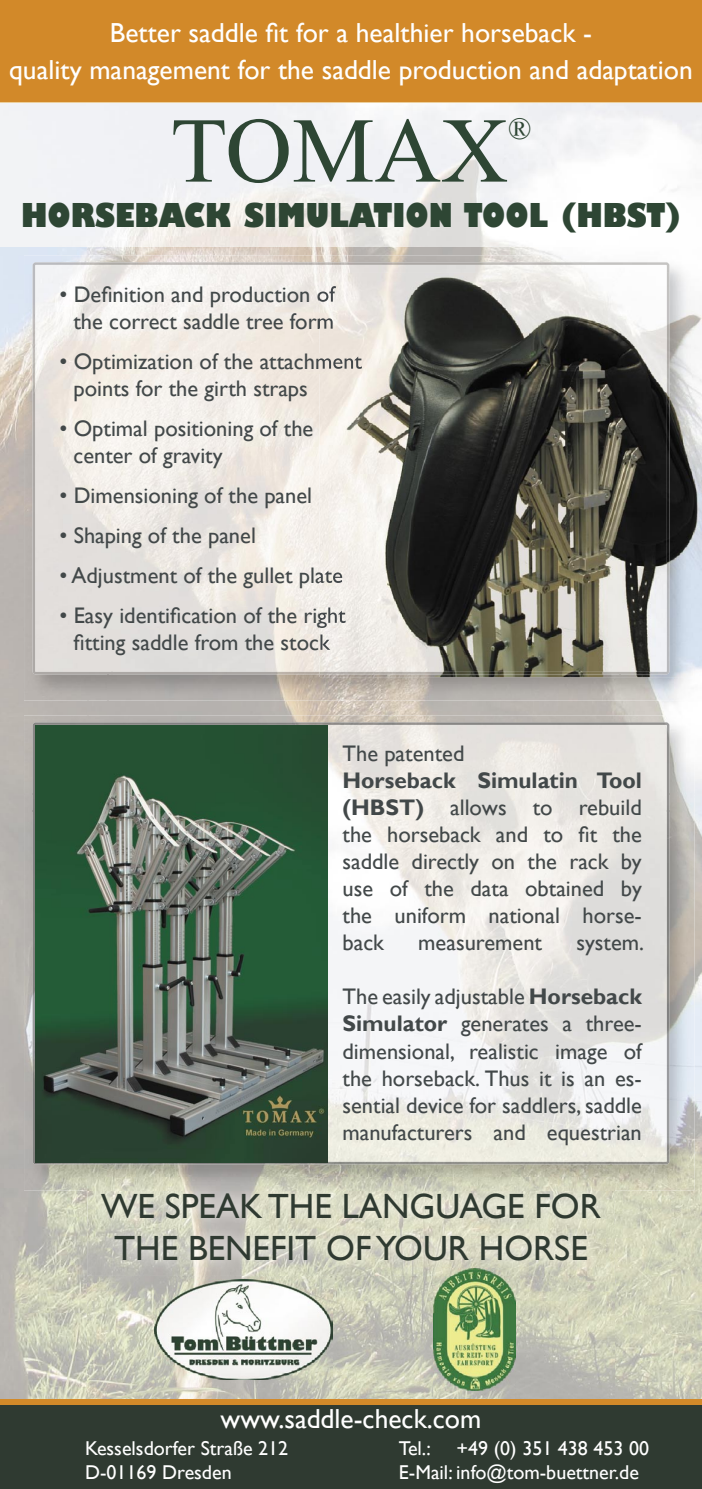
<style>
.page{position:relative;width:702px;height:1489px;background:#fff}
.page>*{position:absolute;margin:0;border:0;box-sizing:border-box;transform-origin:0 0}
.t1{font:92.5px "Times New Roman";color:#2e4634}
.t2{font:35px/42px "Gill Sans";color:#2f3a31;text-align:center}
.t3{font:800 condensed 32px "Gill Sans";color:#2e4634;scale:1.25 1}
.t4{font:30.5px "Times New Roman";color:#2e4634}
.t5{font:27.5px/37.5px "Gill Sans";color:#fff;text-align:center}
.t6{font:22.5px/27px "Gill Sans";color:#424849;text-align:justify}
.t7{font:20px/24px "Gill Sans";color:#fff}
.s1{font-weight:700}
</style>
<div class="page">
<img style="left:0;top:246px;width:88px;height:1152px">
<img style="left:87px;top:246px;width:467px;height:9px">
<img style="left:87px;top:625px;width:615px;height:171px">
<img style="left:614px;top:796px;width:88px;height:602px">
<img style="left:87px;top:1224px;width:527px;height:174px">
<img style="left:155px;top:1279px;width:177px;height:100px">
<img style="left:433px;top:1275px;width:83px;height:114px">
<div style="left:0;top:0;width:702px;height:102px;background:#d28929"></div>
<img style="left:0;top:102px;width:702px;height:144px">
<div style="left:0;top:1404px;width:702px;height:84px;background:#2f3a31"></div>
<div style="left:0;top:1398px;width:702px;height:6px;background:#d28929"></div>
<img style="left:24px;top:255px;width:657px;height:89px">
<img style="left:24px;top:344px;width:84px;height:356px">
<img style="left:108px;top:674px;width:586px;height:26px">
<img style="left:113px;top:345px;width:206px;height:246px">
<img style="left:113px;top:353px;width:206px;height:21px">
<img style="left:113px;top:567px;width:206px;height:21px">
<img style="left:33px;top:262px;width:636px;height:83px">
<img style="left:33px;top:344px;width:80px;height:330px">
<img style="left:112px;top:591px;width:207px;height:83px">
<img style="left:24px;top:715px;width:670px;height:78px">
<img style="left:24px;top:793px;width:84px;height:397px">
<img style="left:611px;top:793px;width:83px;height:397px">
<img style="left:108px;top:1164px;width:503px;height:13px">
<img style="left:327px;top:811px;width:262px;height:264px">
<img style="left:33px;top:722px;width:636px;height:89px">
<img style="left:33px;top:810px;width:79px;height:354px">
<img style="left:589px;top:810px;width:80px;height:354px">
<img style="left:112px;top:1075px;width:478px;height:89px">
<img style="left:88px;top:1177px;width:526px;height:98px">
<img style="left:620px;top:273px;width:81px;height:404px">
<img style="left:319px;top:674px;width:301px;height:3px">
<img style="left:319px;top:273px;width:262px;height:320px">
<img style="left:581px;top:273px;width:88px;height:401px">
<img style="left:319px;top:593px;width:263px;height:81px">
<img style="left:319px;top:286px;width:17px;height:21px">
<img style="left:319px;top:313px;width:13px;height:16px">
<img style="left:319px;top:353px;width:43px;height:21px">
<img style="left:319px;top:567px;width:23px;height:21px">
<img style="left:319px;top:607px;width:26px;height:21px">
<img style="left:319px;top:634px;width:11px;height:21px">
<img style="left:35px;top:725px;width:292px;height:437px">
<p class="t5" style="left:9px;top:14px;width:685px">Better saddle fit for a healthier horseback -<br>quality management for the saddle production and adaptation</p>
<h1 class="t1" style="left:170px;top:88px;width:339px">TOMAX</h1>
<h3 class="t4" style="left:508px;top:108px;width:25px">®</h3>
<h3 class="t3" style="left:21px;top:195px;width:529px">HORSEBACK SIMULATION TOOL (HBST)</h3>
<p class="t6" style="left:59px;top:281px;width:277px;text-align:center">• Definition and production of the correct saddle tree form</p>
<p class="t6" style="left:73px;top:348px;width:290px;text-indent:-14px">• Optimization of the attachment points for the girth straps</p>
<p class="t6" style="left:73px;top:415px;width:241px;text-indent:-14px">• Optimal positioning of the center of gravity</p>
<p class="t6" style="left:59px;top:482px;width:254px">• Dimensioning of the panel</p>
<p class="t6" style="left:59px;top:522px;width:198px">• Shaping of the panel</p>
<p class="t6" style="left:59px;top:562px;width:285px">• Adjustment of the gullet plate</p>
<p class="t6" style="left:59px;top:602px;width:288px;text-align:center">• Easy identification of the right fitting saddle from the stock</p>
<p class="t6" style="left:342px;top:740px;width:123px">The patented</p>
<p class="t6" style="left:342px;top:767px;width:301px"><span class="s1">Horseback Simulatin Tool (HBST)</span> allows to rebuild the horseback and to fit the saddle directly on the rack by use of the data obtained by the uniform national horse&shy;back</p>
<p class="t6" style="left:418px;top:929px;width:125px">measurement</p>
<p class="t6" style="left:576px;top:929px;width:69px">system.</p>
<p class="t6" style="left:342px;top:983px;width:301px">The easily adjustable <span class="s1">Horseback Simulator</span> generates a three&shy;dimensional, realistic image of the horseback. Thus it is an es&shy;sential device for saddlers, saddle manufacturers and equestrian</p>
<h2 class="t2" style="left:101px;top:1185px;width:501px">WE SPEAK THE LANGUAGE FOR<br>THE BENEFIT OF YOUR HORSE</h2>
<p class="t5" style="left:221px;top:1400px;width:262px">www.saddle-check.com</p>
<p class="t7" style="left:85px;top:1436px;width:204px">Kesselsdorfer Straße 212<br>D-01169 Dresden</p>
<p class="t7" style="left:399px;top:1436px;width:33px">Tel.:</p>
<p class="t7" style="left:399px;top:1436px;width:252px;text-indent:58px">+49 (0) 351 438 453 00<br>E-Mail: info@tom-buettner.de</p>
</div>
